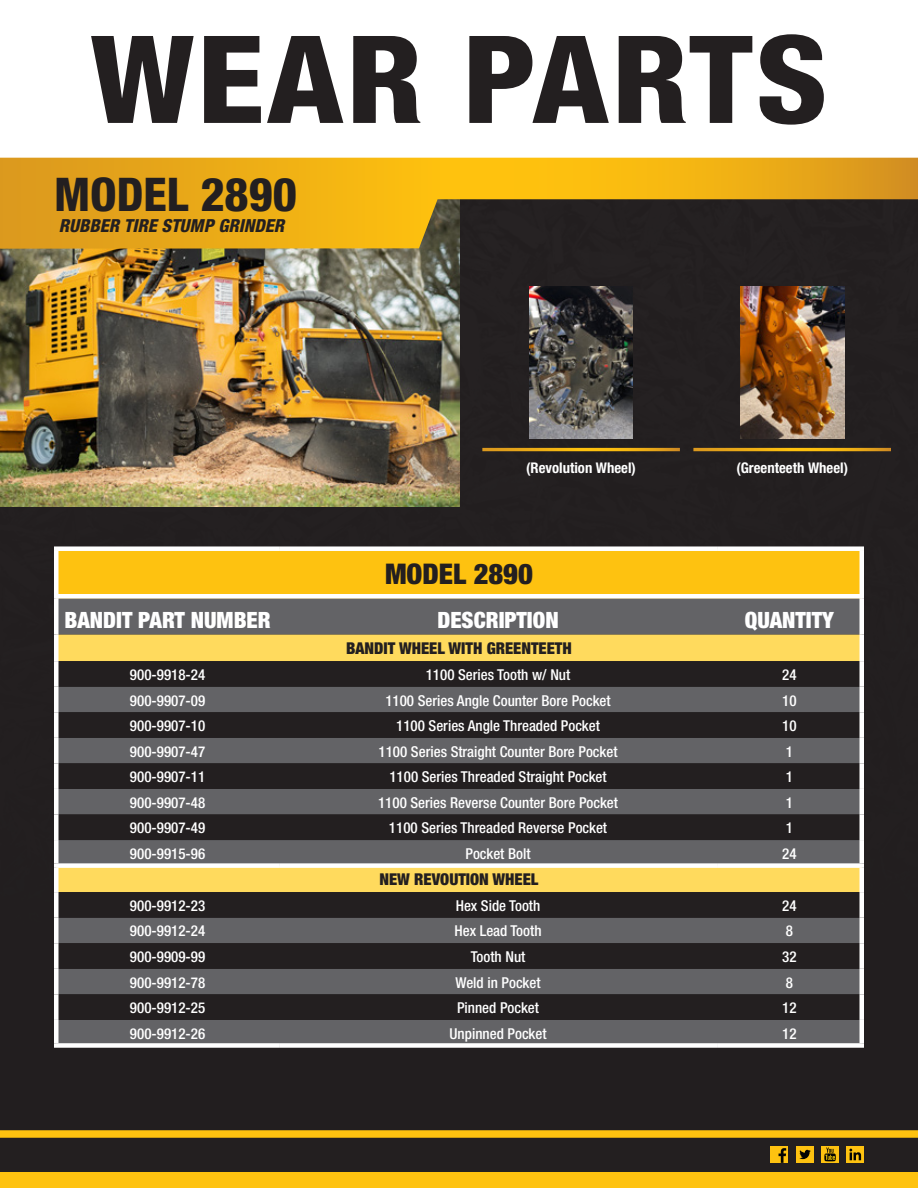
<style>
.page{position:relative;width:918px;height:1188px;background:#fff}
.page>*{position:absolute;margin:0;border:0;box-sizing:border-box;transform-origin:0 0}
.t1{font:800 condensed 121.8px "Helvetica Neue LT Std";letter-spacing:.02em;color:#231f20;scale:1.1 1}
.t2{font:800 condensed 46.5px "Helvetica Neue LT Std";color:#231f20}
.t3{font:900 condensed 28.5px "Helvetica Neue LT Std";color:#231f20}
.t4{font:900 condensed 22.5px "Helvetica Neue LT Std";color:#fff}
.t5{font:italic 800 condensed 18px "Helvetica Neue LT Std";color:#231f20}
.t6{font:900 condensed 16.35px "Helvetica Neue LT Std";color:#231f20}
.t7{font:500 condensed 15px "Helvetica Neue LT Std";color:#fff}
.t8{font:700 condensed 14.7px "Helvetica Neue LT Std";color:#fff}
</style>
<div class="page">
<div style="left:0;top:249px;width:918px;height:881px;background:#221e1f"></div>
<img style="left:0;top:249px;width:460px;height:258px">
<div style="left:0;top:1138px;width:918px;height:50px;background:#fec210"></div>
<div style="left:0;top:1137px;width:918px;height:35px;background:#231f20"></div>
<svg style="left:0;top:158px;width:918px;height:91px;background:#b28419"></svg>
<svg style="left:847px;top:1146px;width:17px;height:17px"></svg>
<svg style="left:849px;top:1149px;width:12px;height:11px"></svg>
<div style="left:821px;top:1146px;width:18px;height:17px;background:#fec210"></div>
<svg style="left:824px;top:1148px;width:12px;height:13px"></svg>
<div style="left:796px;top:1146px;width:17px;height:17px;background:#fec210"></div>
<svg style="left:799px;top:1150px;width:12px;height:9px"></svg>
<div style="left:771px;top:1146px;width:17px;height:17px;background:#fec210"></div>
<svg style="left:779px;top:1148px;width:7px;height:15px"></svg>
<div style="left:0;top:1130px;width:918px;height:8px;background:#fec210"></div>
<hr style="left:482px;top:448px;width:198px;height:3px;background:#fff">
<img style="left:529px;top:286px;width:104px;height:152px">
<hr style="left:693px;top:448px;width:198px;height:3px;background:#fff">
<img style="left:740px;top:286px;width:104px;height:152px">
<div style="left:56px;top:549px;width:806px;height:49px;background:#fec210"></div>
<div style="left:58px;top:598px;width:802px;height:445px;background:#636366"></div>
<div style="left:58px;top:635px;width:802px;height:26px;background:#ffda5d"></div>
<svg style="left:58px;top:661px;width:802px;height:359px;background:#4d4841"></svg>
<div style="left:54px;top:546px;width:225px;height:5px;background:#fff"></div>
<hr style="left:54px;top:551px;width:4px;height:47px;background:#fff">
<div style="left:279px;top:546px;width:438px;height:5px;background:#fff"></div>
<div style="left:717px;top:546px;width:147px;height:5px;background:#fff"></div>
<hr style="left:860px;top:551px;width:4px;height:47px;background:#fff">
<hr style="left:54px;top:598px;width:4px;height:37px;background:#fff">
<hr style="left:860px;top:598px;width:4px;height:37px;background:#fff">
<hr style="left:54px;top:635px;width:4px;height:26px;background:#fff">
<hr style="left:860px;top:635px;width:4px;height:26px;background:#fff">
<hr style="left:54px;top:661px;width:4px;height:26px;background:#fff">
<hr style="left:860px;top:661px;width:4px;height:26px;background:#fff">
<hr style="left:54px;top:687px;width:4px;height:25px;background:#fff">
<hr style="left:860px;top:687px;width:4px;height:25px;background:#fff">
<hr style="left:54px;top:712px;width:4px;height:26px;background:#fff">
<hr style="left:860px;top:712px;width:4px;height:26px;background:#fff">
<hr style="left:54px;top:738px;width:4px;height:25px;background:#fff">
<hr style="left:860px;top:738px;width:4px;height:25px;background:#fff">
<hr style="left:54px;top:763px;width:4px;height:26px;background:#fff">
<hr style="left:860px;top:763px;width:4px;height:26px;background:#fff">
<hr style="left:54px;top:789px;width:4px;height:25px;background:#fff">
<hr style="left:860px;top:789px;width:4px;height:25px;background:#fff">
<hr style="left:54px;top:814px;width:4px;height:26px;background:#fff">
<hr style="left:860px;top:814px;width:4px;height:26px;background:#fff">
<hr style="left:54px;top:840px;width:4px;height:23px;background:#fff">
<hr style="left:860px;top:840px;width:4px;height:23px;background:#fff">
<div style="left:54px;top:863px;width:225px;height:5px;background:#fff"></div>
<hr style="left:54px;top:868px;width:4px;height:24px;background:#fff">
<div style="left:279px;top:863px;width:438px;height:5px;background:#fff"></div>
<div style="left:717px;top:863px;width:147px;height:5px;background:#fff"></div>
<hr style="left:860px;top:868px;width:4px;height:24px;background:#fff">
<hr style="left:54px;top:892px;width:4px;height:26px;background:#fff">
<hr style="left:860px;top:892px;width:4px;height:26px;background:#fff">
<hr style="left:54px;top:918px;width:4px;height:25px;background:#fff">
<hr style="left:860px;top:918px;width:4px;height:25px;background:#fff">
<hr style="left:54px;top:943px;width:4px;height:26px;background:#fff">
<hr style="left:860px;top:943px;width:4px;height:26px;background:#fff">
<hr style="left:54px;top:969px;width:4px;height:25px;background:#fff">
<hr style="left:860px;top:969px;width:4px;height:25px;background:#fff">
<hr style="left:54px;top:994px;width:4px;height:26px;background:#fff">
<hr style="left:860px;top:994px;width:4px;height:26px;background:#fff">
<hr style="left:54px;top:1020px;width:4px;height:23px;background:#fff">
<hr style="left:860px;top:1020px;width:4px;height:23px;background:#fff">
<div style="left:54px;top:1043px;width:225px;height:5px;background:#fff"></div>
<div style="left:279px;top:1043px;width:438px;height:5px;background:#fff"></div>
<div style="left:717px;top:1043px;width:147px;height:5px;background:#fff"></div>
<hr style="left:54px;top:594px;width:810px;height:4px;background:#fff">
<p class="t1" style="left:90px;top:4px;width:672px">WEAR PARTS</p>
<p class="t2" style="left:54px;top:165px;width:245px">MODEL 2890</p>
<p class="t5" style="left:59px;top:214px;width:227px">RUBBER TIRE STUMP GRINDER</p>
<p class="t8" style="left:526px;top:458px;width:111px">(Revolution Wheel)</p>
<p class="t8" style="left:736px;top:458px;width:113px">(Greenteeth Wheel)</p>
<p class="t3" style="left:385px;top:556px;width:149px">MODEL 2890</p>
<p class="t4" style="left:65px;top:606px;width:208px">BANDIT PART NUMBER</p>
<p class="t4" style="left:437px;top:606px;width:123px">DESCRIPTION</p>
<p class="t4" style="left:745px;top:606px;width:90px">QUANTITY</p>
<p class="t6" style="left:346px;top:638px;width:227px">BANDIT WHEEL WITH GREENTEETH</p>
<p class="t7" style="left:130px;top:666px;width:77px">900-9918-24</p>
<p class="t7" style="left:426px;top:666px;width:146px">1100 Series Tooth w/ Nut</p>
<p class="t7" style="left:782px;top:666px;width:16px">24</p>
<p class="t7" style="left:130px;top:691px;width:77px">900-9907-09</p>
<p class="t7" style="left:385px;top:691px;width:227px">1100 Series Angle Counter Bore Pocket</p>
<p class="t7" style="left:782px;top:691px;width:16px">10</p>
<p class="t7" style="left:130px;top:717px;width:77px">900-9907-10</p>
<p class="t7" style="left:396px;top:717px;width:205px">1100 Series Angle Threaded Pocket</p>
<p class="t7" style="left:782px;top:717px;width:16px">10</p>
<p class="t7" style="left:130px;top:742px;width:77px">900-9907-47</p>
<p class="t7" style="left:379px;top:742px;width:240px">1100 Series Straight Counter Bore Pocket</p>
<p class="t7" style="left:786px;top:742px;width:9px">1</p>
<p class="t7" style="left:130px;top:768px;width:77px">900-9907-11</p>
<p class="t7" style="left:389px;top:768px;width:219px">1100 Series Threaded Straight Pocket</p>
<p class="t7" style="left:786px;top:768px;width:9px">1</p>
<p class="t7" style="left:130px;top:793px;width:77px">900-9907-48</p>
<p class="t7" style="left:378px;top:793px;width:241px">1100 Series Reverse Counter Bore Pocket</p>
<p class="t7" style="left:786px;top:793px;width:9px">1</p>
<p class="t7" style="left:130px;top:819px;width:77px">900-9907-49</p>
<p class="t7" style="left:389px;top:819px;width:220px">1100 Series Threaded Reverse Pocket</p>
<p class="t7" style="left:786px;top:819px;width:9px">1</p>
<p class="t7" style="left:130px;top:845px;width:77px">900-9915-96</p>
<p class="t7" style="left:466px;top:845px;width:67px">Pocket Bolt</p>
<p class="t7" style="left:782px;top:845px;width:16px">24</p>
<p class="t6" style="left:379px;top:869px;width:161px">NEW REVOUTION WHEEL</p>
<p class="t7" style="left:130px;top:897px;width:77px">900-9912-23</p>
<p class="t7" style="left:456px;top:897px;width:86px">Hex Side Tooth</p>
<p class="t7" style="left:782px;top:897px;width:16px">24</p>
<p class="t7" style="left:130px;top:922px;width:77px">900-9912-24</p>
<p class="t7" style="left:454px;top:922px;width:89px">Hex Lead Tooth</p>
<p class="t7" style="left:786px;top:922px;width:9px">8</p>
<p class="t7" style="left:130px;top:948px;width:77px">900-9909-99</p>
<p class="t7" style="left:471px;top:948px;width:56px">Tooth Nut</p>
<p class="t7" style="left:782px;top:948px;width:16px">32</p>
<p class="t7" style="left:130px;top:973px;width:77px">900-9912-78</p>
<p class="t7" style="left:456px;top:973px;width:87px">Weld in Pocket</p>
<p class="t7" style="left:786px;top:973px;width:9px">8</p>
<p class="t7" style="left:130px;top:999px;width:77px">900-9912-25</p>
<p class="t7" style="left:457px;top:999px;width:84px">Pinned Pocket</p>
<p class="t7" style="left:782px;top:999px;width:16px">12</p>
<p class="t7" style="left:130px;top:1024px;width:77px">900-9912-26</p>
<p class="t7" style="left:450px;top:1024px;width:98px">Unpinned Pocket</p>
<p class="t7" style="left:782px;top:1024px;width:16px">12</p>
</div>
